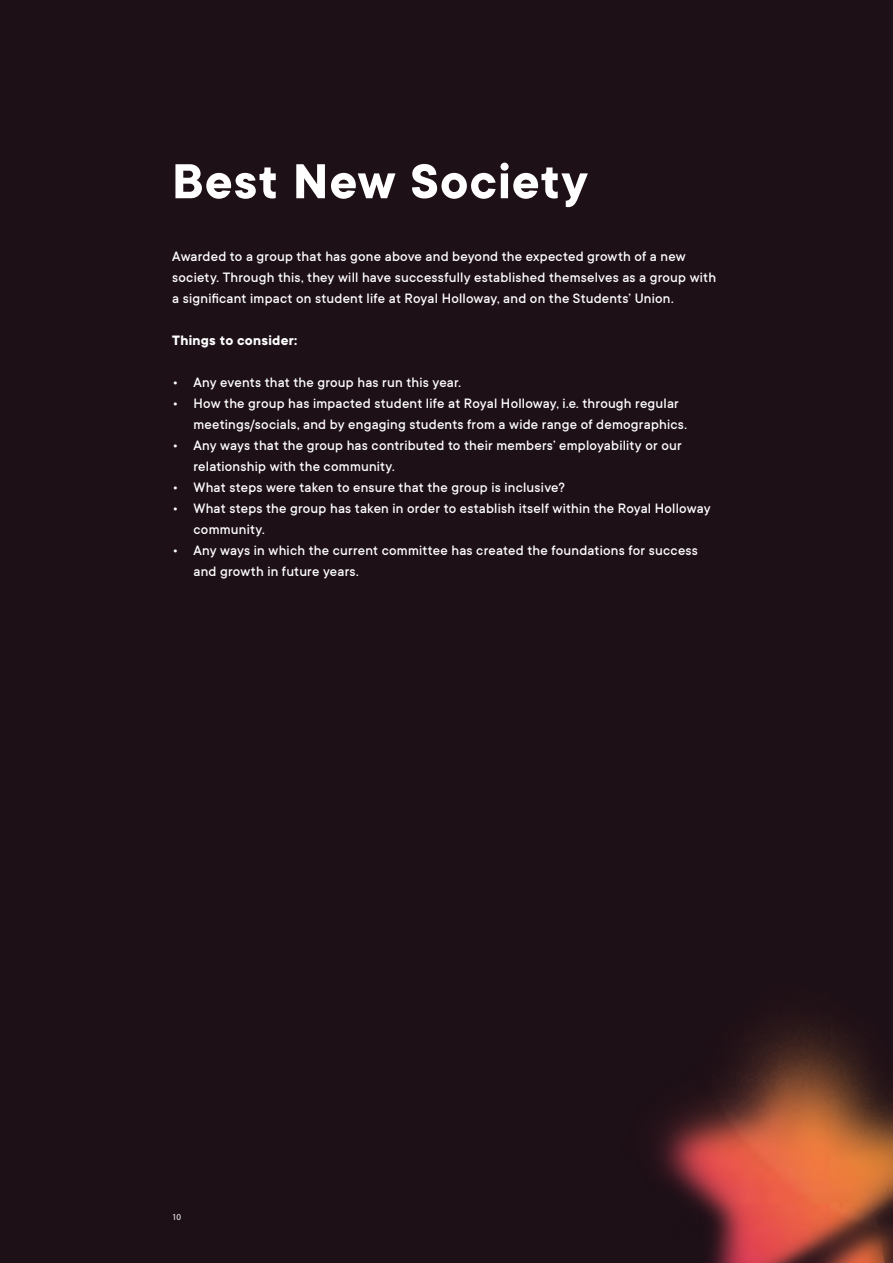
<style>
.page{position:relative;width:893px;height:1263px;background:#1e1017}
.page>*{position:absolute;margin:0;border:0;box-sizing:border-box;transform-origin:0 0}
.t1{font:700 54px "TT Commons";letter-spacing:.02em;color:#fff}
.t2{font:500 15px/21px "TT Commons";letter-spacing:.015em;color:#fff}
.t3{font:700 15px "TT Commons";letter-spacing:.02em;color:#fff}
.t4{font:9px "Myriad Pro";color:#fff}
</style>
<div class="page">
<img style="left:655px;top:1020px;width:238px;height:243px">
<h1 class="t1" style="left:172px;top:146px;width:417px">Best New Society</h1>
<p class="t2" style="left:172px;top:246px;width:545px">Awarded to a group that has gone above and beyond the expected growth of a new society. Through this, they will have successfully established themselves as a group with a significant impact on student life at Royal Holloway, and on the Students’ Union.</p>
<p class="t3" style="left:172px;top:331px;width:127px">Things to consider:</p>
<p class="t2" style="left:172px;top:372px;width:290px">• Any events that the group has run this year.</p>
<p class="t2" style="left:193px;top:393px;width:495px;text-indent:-21px">• How the group has impacted student life at Royal Holloway, i.e. through regular meetings/socials, and by engaging students from a wide range of demographics.</p>
<p class="t2" style="left:193px;top:435px;width:490px;text-indent:-21px">• Any ways that the group has contributed to their members’ employability or our relationship with the community.</p>
<p class="t2" style="left:172px;top:477px;width:394px">• What steps were taken to ensure that the group is inclusive?</p>
<p class="t2" style="left:193px;top:498px;width:519px;text-indent:-21px">• What steps the group has taken in order to establish itself within the Royal Holloway community.</p>
<p class="t2" style="left:193px;top:540px;width:506px;text-indent:-21px">• Any ways in which the current committee has created the foundations for success and growth in future years.</p>
<p class="t4" style="left:172px;top:1211px;width:10px">10</p>
</div>
